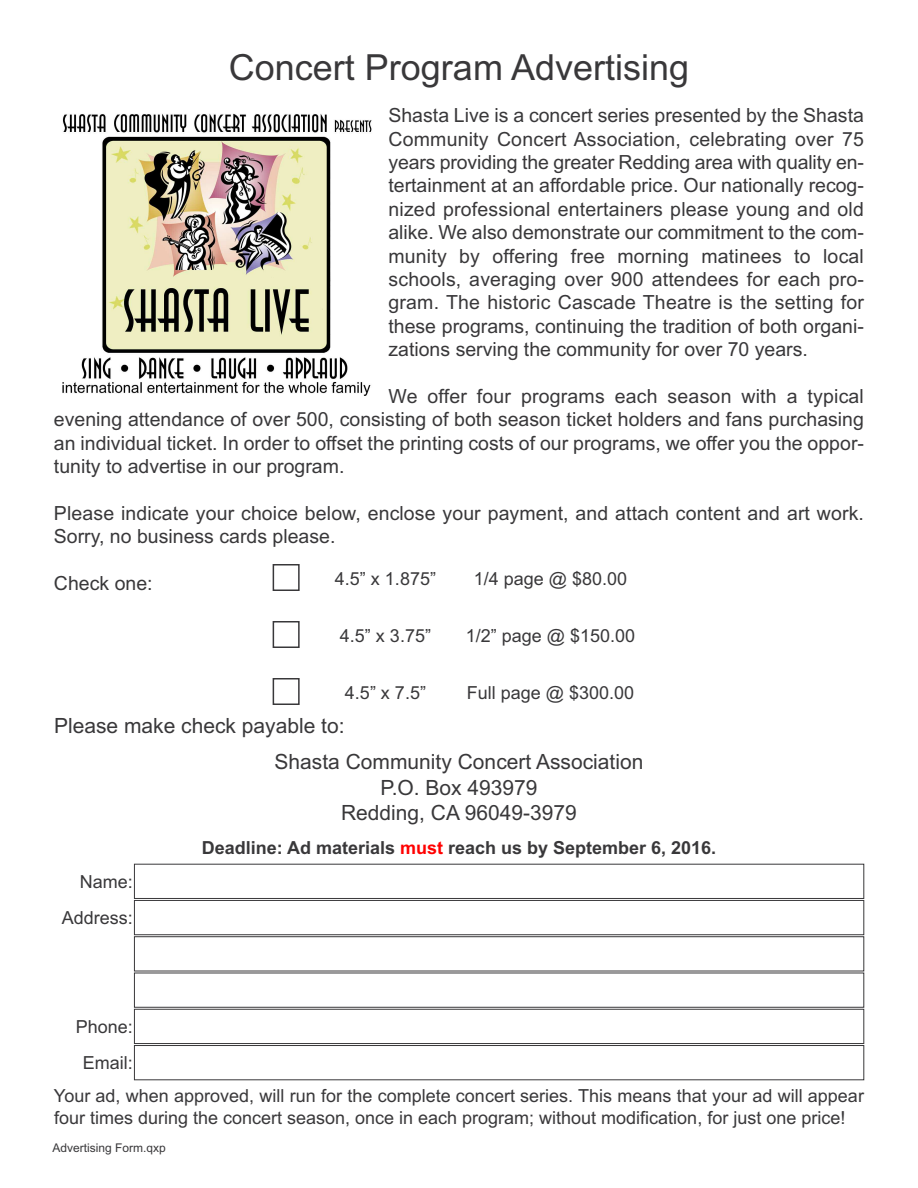
<style>
.page{position:relative;width:918px;height:1188px;background:#fff}
.page>*{position:absolute;margin:0;border:0;box-sizing:border-box;transform-origin:0 0}
.t1{font:36px "Arial";color:#39383a}
.t2{font:21px/36px "Arial";color:#39383a}
.t3{font:19.5px/23.4px "Arial";color:#39383a;text-align:justify}
.t4{font:18px/36.3px "Arial";color:#39383a}
.t5{font:700 18px "Arial";color:#39383a}
.t6{font:12px "Arial";color:#39383a}
.s1{color:#f00}
</style>
<div class="page">
<img style="left:62px;top:113px;width:310px;height:283px">
<div style="left:273px;top:564px;width:27px;height:27px;border:2px solid #39383a"></div>
<div style="left:273px;top:621px;width:27px;height:27px;border:2px solid #39383a"></div>
<div style="left:273px;top:678px;width:27px;height:27px;border:2px solid #39383a"></div>
<div style="left:134px;top:864px;width:730px;height:35px;border:1px solid #39383a"></div>
<div style="left:134px;top:900px;width:730px;height:35px;border:1px solid #39383a"></div>
<div style="left:134px;top:1009px;width:730px;height:35px;border:1px solid #39383a"></div>
<div style="left:134px;top:1045px;width:730px;height:35px;border:1px solid #39383a"></div>
<h1 class="t1" style="left:229px;top:47px;width:462px">Concert Program Advertising</h1>
<p class="t3" style="left:388px;top:104px;width:477px">Shasta Live is a concert series presented by the Shasta Community Concert Association, celebrating over 75 years providing the greater Redding area with quality en&shy;tertainment at an affordable price. Our nationally recog&shy;nized professional entertainers please young and old alike. We also demonstrate our commitment to the com&shy;munity by offering free morning matinees to local schools, averaging over 900 attendees for each pro&shy;gram. The historic Cascade Theatre is the setting for these programs, continuing the tradition of both organi&shy;zations serving the community for over 70 years.</p>
<p class="t3" style="left:54px;top:385px;width:812px;text-indent:334px">We offer four programs each season with a typical evening attendance of over 500, consisting of both season ticket holders and fans purchasing an individual ticket. In order to offset the printing costs of our programs, we offer you the oppor&shy;tunity to advertise in our program.</p>
<p class="t3" style="left:54px;top:502px;width:812px">Please indicate your choice below, enclose your payment, and attach content and art work.<br>Sorry, no business cards please.</p>
<p class="t3" style="left:54px;top:572px;width:100px">Check one:</p>
<p class="t4" style="left:335px;top:560px;width:103px">4.5” x 1.875”</p>
<p class="t4" style="left:474px;top:560px;width:155px">1/4 page @ $80.00</p>
<p class="t4" style="left:340px;top:617px;width:93px">4.5” x 3.75”</p>
<p class="t4" style="left:466px;top:617px;width:171px">1/2” page @ $150.00</p>
<p class="t4" style="left:345px;top:674px;width:83px">4.5” x 7.5”</p>
<p class="t4" style="left:467px;top:674px;width:169px">Full page @ $300.00</p>
<p class="t2" style="left:275px;top:708px;width:370px;text-indent:-221px">Please make check payable to:<br>Shasta Community Concert Association</p>
<p class="t2" style="left:341px;top:775px;width:237px;line-height:25.2px;text-align:center">P.O. Box 493979<br>Redding, CA 96049-3979</p>
<p class="t5" style="left:202px;top:837px;width:516px">Deadline: Ad materials <span class="s1">must</span> reach us by September 6, 2016.</p>
<p class="t4" style="left:62px;top:863px;width:73px;text-align:right">Name:<br>Address:</p>
<p class="t4" style="left:76px;top:1008px;width:59px;text-align:center">Phone:<br>Email:</p>
<p class="t4" style="left:54px;top:1085px;width:812px;line-height:21.6px">Your ad, when approved, will run for the complete concert series. This means that your ad will appear four times during the concert season, once in each program; without modification, for just one price!</p>
<p class="t6" style="left:53px;top:1141px;width:115px">Advertising Form.qxp</p>
</div>
